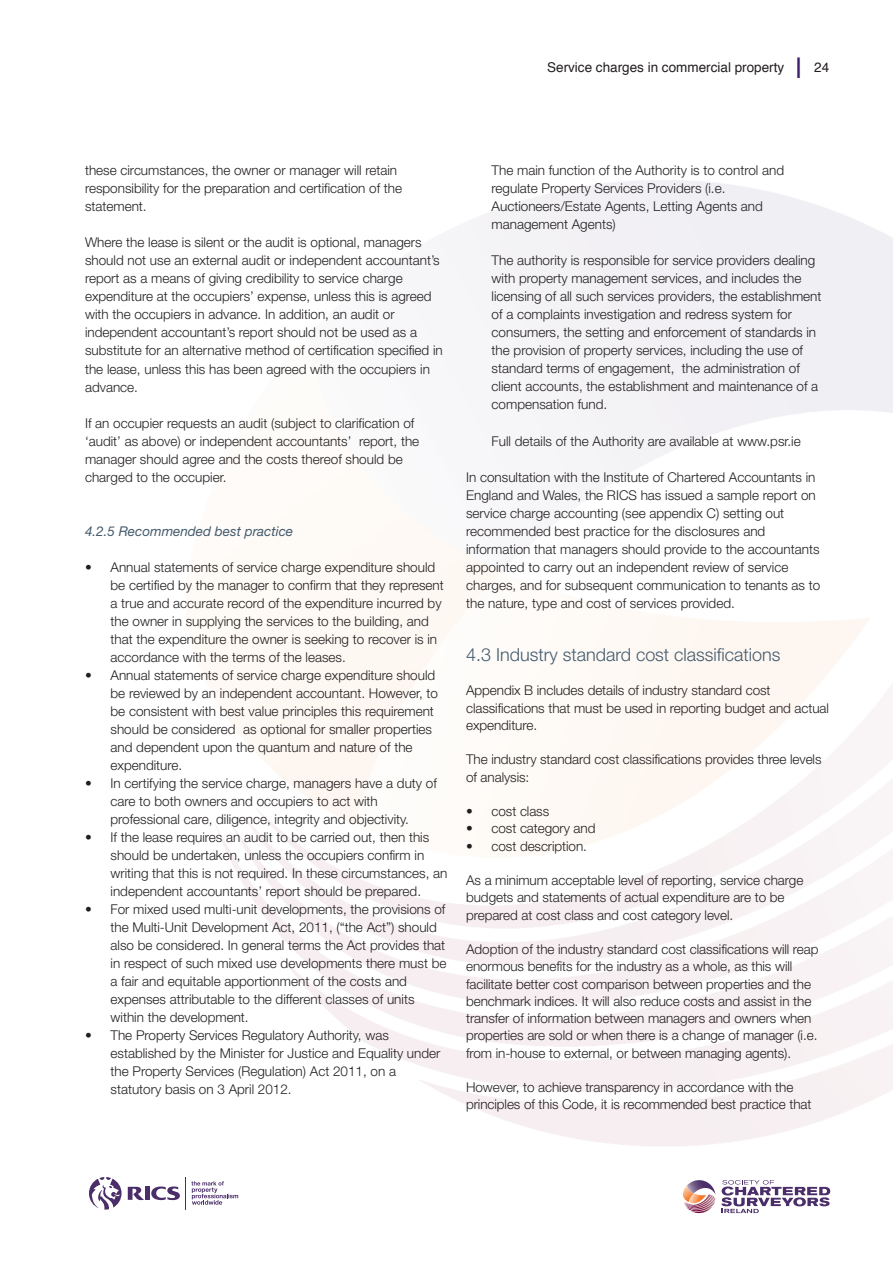
<style>
.page{position:relative;width:893px;height:1263px;background:#fff}
.page>*{position:absolute;margin:0;border:0;box-sizing:border-box;transform-origin:0 0}
.t1{font:300 18px "Helvetica Neue";color:#435b6d}
.t2{font:300 13.5px/18px "Helvetica Neue";color:#231f20}
.t3{font:13.5px "Helvetica";color:#231f20}
.t4{font:italic 13.5px "Helvetica Neue";color:#435b6d}
.s1{font-size:28.5px;color:#3e1d6b}
</style>
<div class="page">
<svg style="left:151px;top:1186px;width:29px;height:14px"></svg>
<div style="left:145px;top:1187px;width:5px;height:13px;background:#4a2d69"></div>
<svg style="left:128px;top:1187px;width:16px;height:13px"></svg>
<svg style="left:89px;top:1177px;width:33px;height:32px"></svg>
<hr style="left:186px;top:1177px;width:1px;height:32px;background:#4a2d69">
<svg style="left:191px;top:1181px;width:47px;height:24px"></svg>
<svg style="left:683px;top:1180px;width:32px;height:34px"></svg>
<svg style="left:721px;top:1180px;width:109px;height:33px"></svg>
<p class="t3" style="left:547px;top:62px;width:284px">Service charges in commercial property <span class="s1">|</span> 24</p>
<p class="t2" style="left:85px;top:163px;width:319px">these circumstances, the owner or manager will retain responsibility for the preparation and certification of the statement.</p>
<p class="t2" style="left:85px;top:235px;width:359px">Where the lease is silent or the audit is optional, managers should not use an external audit or independent accountant’s report as a means of giving credibility to service charge expenditure at the occupiers’ expense, unless this is agreed with the occupiers in advance. In addition, an audit or independent accountant’s report should not be used as a substitute for an alternative method of certification specified in the lease, unless this has been agreed with the occupiers in advance.</p>
<p class="t2" style="left:85px;top:415px;width:336px">If an occupier requests an audit (subject to clarification of ‘audit’ as above) or independent accountants’ report, the manager should agree and the costs thereof should be charged to the occupier.</p>
<p class="t4" style="left:85px;top:526px;width:210px">4.2.5 Recommended best practice</p>
<p class="t2" style="left:111px;top:559px;width:335px;text-indent:-26px">• Annual statements of service charge expenditure should be certified by the manager to confirm that they represent a true and accurate record of the expenditure incurred by the owner in supplying the services to the building, and that the expenditure the owner is seeking to recover is in accordance with the terms of the leases.</p>
<p class="t2" style="left:111px;top:667px;width:329px;text-indent:-26px">• Annual statements of service charge expenditure should be reviewed by an independent accountant. However, to be consistent with best value principles this requirement should be considered as optional for smaller properties and dependent upon the quantum and nature of the expenditure.</p>
<p class="t2" style="left:111px;top:775px;width:328px;text-indent:-26px">• In certifying the service charge, managers have a duty of care to both owners and occupiers to act with professional care, diligence, integrity and objectivity.</p>
<p class="t2" style="left:111px;top:829px;width:338px;text-indent:-26px">• If the lease requires an audit to be carried out, then this should be undertaken, unless the occupiers confirm in writing that this is not required. In these circumstances, an independent accountants’ report should be prepared.</p>
<p class="t2" style="left:111px;top:901px;width:337px;text-indent:-26px">• For mixed used multi-unit developments, the provisions of the Multi-Unit Development Act, 2011, (“the Act”) should also be considered. In general terms the Act provides that in respect of such mixed use developments there must be a fair and equitable apportionment of the costs and expenses attributable to the different classes of units within the development.</p>
<p class="t2" style="left:111px;top:1027px;width:331px;text-indent:-26px">• The Property Services Regulatory Authority, was established by the Minister for Justice and Equality under the Property Services (Regulation) Act 2011, on a statutory basis on 3 April 2012.</p>
<p class="t2" style="left:492px;top:163px;width:294px">The main function of the Authority is to control and regulate Property Services Providers (i.e.<br>Auctioneers/Estate Agents, Letting Agents and management Agents)</p>
<p class="t2" style="left:492px;top:253px;width:331px">The authority is responsible for service providers dealing with property management services, and includes the licensing of all such services providers, the establishment of a complaints investigation and redress system for consumers, the setting and enforcement of standards in the provision of property services, including the use of standard terms of engagement, the administration of client accounts, the establishment and maintenance of a compensation fund.</p>
<p class="t2" style="left:492px;top:433px;width:311px">Full details of the Authority are available at www.psr.ie</p>
<p class="t2" style="left:466px;top:469px;width:356px">In consultation with the Institute of Chartered Accountants in England and Wales, the RICS has issued a sample report on service charge accounting (see appendix C) setting out recommended best practice for the disclosures and information that managers should provide to the accountants appointed to carry out an independent review of service charges, and for subsequent communication to tenants as to the nature, type and cost of services provided.</p>
<h1 class="t1" style="left:466px;top:648px;width:316px">4.3 Industry standard cost classifications</h1>
<p class="t2" style="left:466px;top:683px;width:364px;line-height:17.2px">Appendix B includes details of industry standard cost classifications that must be used in reporting budget and actual expenditure.</p>
<p class="t2" style="left:466px;top:752px;width:357px;line-height:17.2px">The industry standard cost classifications provides three levels of analysis:</p>
<p class="t2" style="left:466px;top:803px;width:85px">• cost class</p>
<p class="t2" style="left:466px;top:821px;width:131px">• cost category and</p>
<p class="t2" style="left:466px;top:838px;width:122px">• cost description.</p>
<p class="t2" style="left:466px;top:873px;width:339px;line-height:17.2px">As a minimum acceptable level of reporting, service charge budgets and statements of actual expenditure are to be prepared at cost class and cost category level.</p>
<p class="t2" style="left:466px;top:942px;width:354px;line-height:17.2px">Adoption of the industry standard cost classifications will reap enormous benefits for the industry as a whole, as this will facilitate better cost comparison between properties and the benchmark indices. It will also reduce costs and assist in the transfer of information between managers and owners when properties are sold or when there is a change of manager (i.e. from in-house to external, or between managing agents).</p>
<p class="t2" style="left:466px;top:1080px;width:347px;line-height:17.2px">However, to achieve transparency in accordance with the principles of this Code, it is recommended best practice that</p>
</div>
